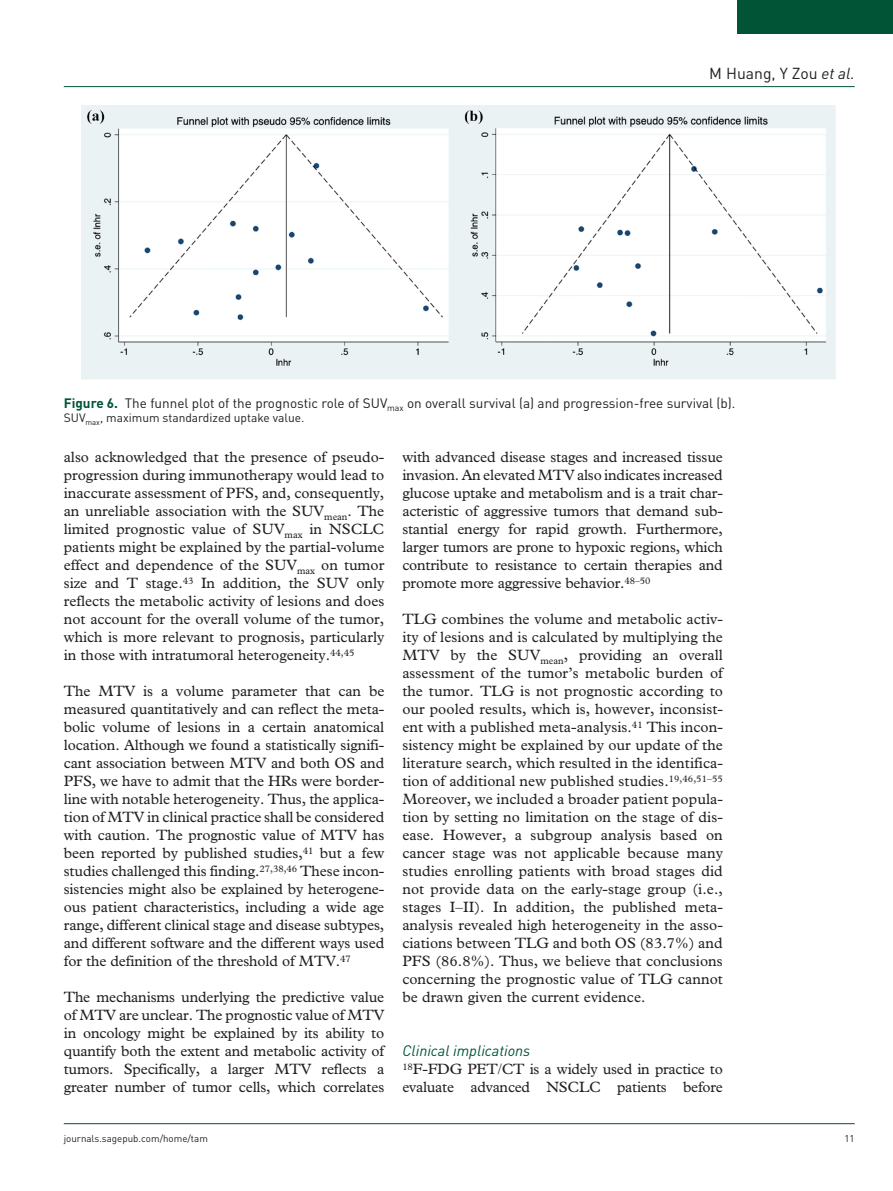
<style>
.page{position:relative;width:893px;height:1191px;background:#fff}
.page>*{position:absolute;margin:0;border:0;box-sizing:border-box;transform-origin:0 0}
.t1{font:15.75px "DIN";color:#231f20}
.t2{font:15px/18px "Plantin Std";letter-spacing:-.01em;color:#231f20;text-align:justify}
.t3{font:italic 15px "DIN";color:#015436}
.t4{font:13.5px "DIN";color:#231f20}
.t5{font:12px "DIN";color:#231f20}
.t6{font:9.75px "DIN";color:#231f20}
.s1{font-style:italic}
.s2{font-weight:700;color:#015436}
</style>
<div class="page">
<hr style="left:64px;top:86px;width:791px;height:1px;background:#015436">
<hr style="left:64px;top:1123px;width:791px;height:1px;background:#015436">
<div style="left:738px;top:0;width:155px;height:34px;background:#015436"></div>
<img style="left:81px;top:105px;width:755px;height:274px">
<p class="t1" style="left:709px;top:63px;width:147px">M Huang, Y Zou <span class="s1">et al.</span></p>
<p class="t4" style="left:64px;top:394px;width:673px"><span class="s2">Figure 6.</span> The funnel plot of the prognostic role of SUV<sub>max</sub> on overall survival (a) and progression-free survival (b).</p>
<p class="t5" style="left:64px;top:410px;width:242px">SUV<sub>max</sub>, maximum standardized uptake value.</p>
<p class="t2" style="left:64px;top:448px;width:322px">also acknowledged that the presence of pseudo&shy;progression during immunotherapy would lead to inaccurate assessment of PFS, and, consequently, an unreliable association with the SUV<sub>mean</sub>. The limited prognostic value of SUV<sub>max</sub> in NSCLC patients might be explained by the partial-volume effect and dependence of the SUV<sub>max</sub> on tumor size and T stage.<sup>43</sup> In addition, the SUV only reflects the metabolic activity of lesions and does not account for the overall volume of the tumor, which is more relevant to prognosis, particularly in those with intratumoral heterogeneity.<sup>44,45</sup></p>
<p class="t2" style="left:64px;top:682px;width:322px">The MTV is a volume parameter that can be measured quantitatively and can reflect the meta&shy;bolic volume of lesions in a certain anatomical location. Although we found a statistically signifi&shy;cant association between MTV and both OS and PFS, we have to admit that the HRs were border&shy;line with notable heterogeneity. Thus, the applica&shy;tion of MTV in clinical practice shall be considered with caution. The prognostic value of MTV has been reported by published studies,<sup>41</sup> but a few studies challenged this finding.<sup>27,38,46</sup> These incon&shy;sistencies might also be explained by heterogene&shy;ous patient characteristics, including a wide age range, different clinical stage and disease subtypes, and different software and the different ways used for the definition of the threshold of MTV.<sup>47</sup></p>
<p class="t2" style="left:64px;top:988px;width:322px">The mechanisms underlying the predictive value of MTV are unclear. The prognostic value of MTV in oncology might be explained by its ability to quantify both the extent and metabolic activity of tumors. Specifically, a larger MTV reflects a greater number of tumor cells, which correlates</p>
<p class="t2" style="left:402px;top:448px;width:322px">with advanced disease stages and increased tissue invasion. An elevated MTV also indicates increased glucose uptake and metabolism and is a trait char&shy;acteristic of aggressive tumors that demand sub&shy;stantial energy for rapid growth. Furthermore, larger tumors are prone to hypoxic regions, which contribute to resistance to certain therapies and promote more aggressive behavior.<sup>48–50</sup></p>
<p class="t2" style="left:402px;top:610px;width:322px">TLG combines the volume and metabolic activ&shy;ity of lesions and is calculated by multiplying the MTV by the SUV<sub>mean</sub>, providing an overall assessment of the tumor’s metabolic burden of the tumor. TLG is not prognostic according to our pooled results, which is, however, inconsist&shy;ent with a published meta-analysis.<sup>41</sup> This incon&shy;sistency might be explained by our update of the literature search, which resulted in the identifica&shy;tion of additional new published studies.<sup>19,46,51–55<br></sup>Moreover, we included a broader patient popula&shy;tion by setting no limitation on the stage of dis&shy;ease. However, a subgroup analysis based on cancer stage was not applicable because many studies enrolling patients with broad stages did not provide data on the early-stage group (i.e., stages I–II). In addition, the published meta&shy;analysis revealed high heterogeneity in the asso&shy;ciations between TLG and both OS (83.7%) and PFS (86.8%). Thus, we believe that conclusions concerning the prognostic value of TLG cannot be drawn given the current evidence.</p>
<p class="t3" style="left:402px;top:1041px;width:130px">Clinical implications</p>
<p class="t2" style="left:402px;top:1060px;width:322px"><sup>18</sup>F-FDG PET/CT is a widely used in practice to evaluate advanced NSCLC patients before</p>
<p class="t6" style="left:64px;top:1132px;width:146px">journals.sagepub.com/home/tam</p>
<p class="t6" style="left:844px;top:1132px;width:12px">11</p>
</div>
